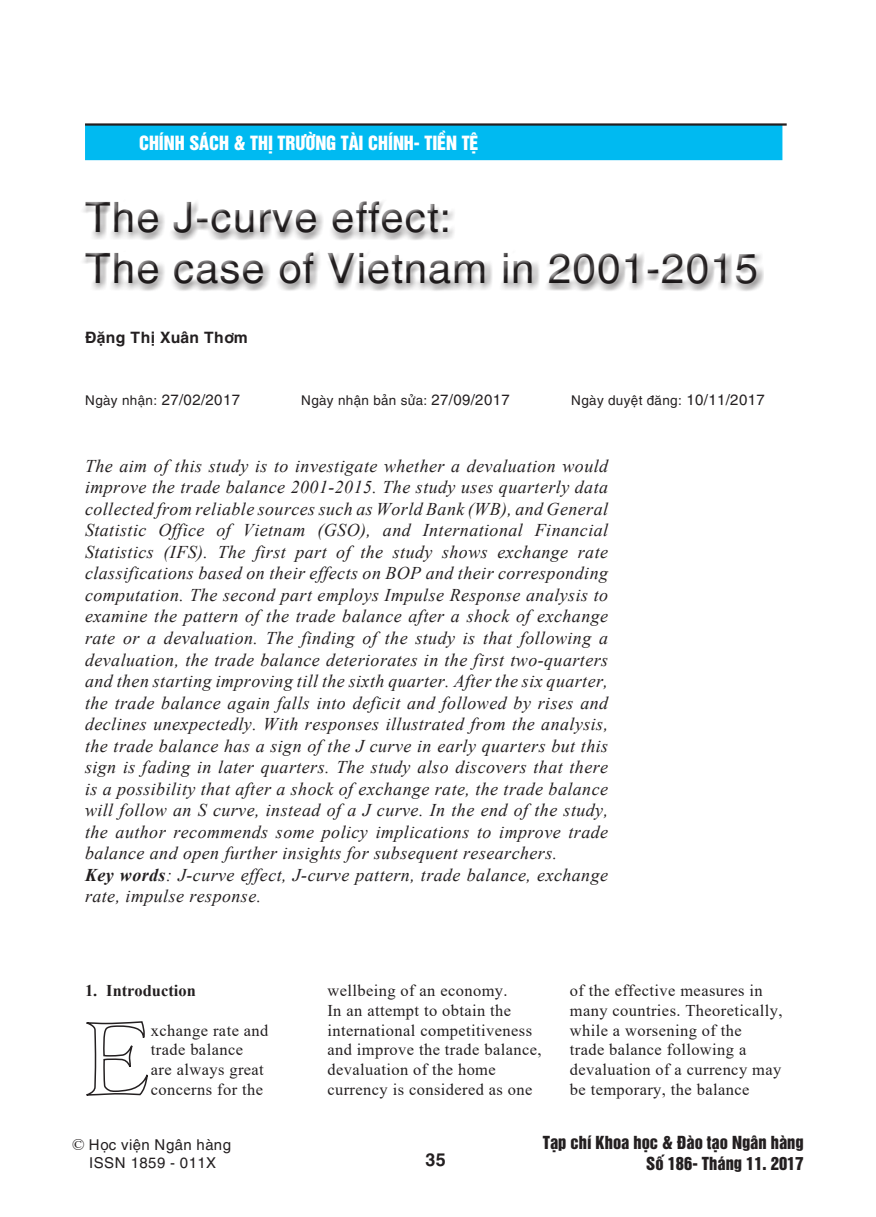
<style>
.page{position:relative;width:876px;height:1217px;background:#fff}
.page>*{position:absolute;margin:0;border:0;box-sizing:border-box;transform-origin:0 0}
.t1{font:41.85px/50.2px "UTM Helve";color:#231f20}
.Sapo{font:italic 18px/21.5px "Times New Roman";letter-spacing:.025em;color:#231f20;text-align:justify}
.t2{font:18px "UTM Helvet Ins";color:#fff}
.t3{font:700 18px "UTM Helve";color:#231f20}
.Body{font:16.5px/19.8px "Times New Roman";letter-spacing:.025em;color:#231f20}
.t4{font:16.5px/20.9px "UTM Helvet Ins";color:#231f20;text-align:right}
.t5{font:700 16.5px "Times New Roman";color:#231f20}
.t6{font:700 15.75px "UTM Helve";color:#231f20}
.t7{font:15px/18px "UTM Helve";color:#231f20;text-align:center}
.t8{font:13.5px "UTM Helve";color:#231f20}
.s1{font-size:13.5px}
.s2{font-size:15px}
.s3{font-weight:700}
.s4{font-family:"Times New Roman";font-size:16.5px}
</style>
<div class="page">
<div style="left:78px;top:197px;width:686px;height:95px;background:#231f20;opacity:.75"></div>
<div style="left:85px;top:124px;width:697px;height:36px;background:#00baf1"></div>
<svg style="left:86px;top:1021px;width:62px;height:75px"></svg>
<hr style="left:85px;top:123px;width:702px;height:3px;background:#231f20">
<p class="t2" style="left:139px;top:128px;width:341px">CHÍNH SÁCH &amp; THỊ TRƯỜNG TÀI CHÍNH- TIỀN TỆ</p>
<h1 class="t1" style="left:85px;top:188px;width:676px">The J-curve effect:<br>The case of Vietnam in 2001-2015</h1>
<p class="t6" style="left:85px;top:324px;width:165px">Đặng Thị Xuân Thơm</p>
<p class="t7" style="left:85px;top:389px;width:157px"><span class="s1">Ngày nhận:</span> 27/02/2017</p>
<p class="t8" style="left:301px;top:390px;width:211px">Ngày nhận bản sửa: <span class="s2">27/09/2017</span></p>
<p class="t8" style="left:571px;top:390px;width:196px">Ngày duyệt đăng: <span class="s2">10/11/2017</span></p>
<p class="Sapo" style="left:85px;top:454px;width:525px">The aim of this study is to investigate whether a devaluation would improve the trade balance 2001-2015. The study uses quarterly data collected from reliable sources such as World Bank (WB), and General Statistic Office of Vietnam (GSO), and International Financial Statistics (IFS). The first part of the study shows exchange rate classifications based on their effects on BOP and their corresponding computation. The second part employs Impulse Response analysis to examine the pattern of the trade balance after a shock of exchange rate or a devaluation. The finding of the study is that following a devaluation, the trade balance deteriorates in the first two-quarters and then starting improving till the sixth quarter. After the six quarter, the trade balance again falls into deficit and followed by rises and declines unexpectedly. With responses illustrated from the analysis, the trade balance has a sign of the J curve in early quarters but this sign is fading in later quarters. The study also discovers that there is a possibility that after a shock of exchange rate, the trade balance will follow an S curve, instead of a J curve. In the end of the study, the author recommends some policy implications to improve trade balance and open further insights for subsequent researchers.</p>
<p class="Sapo" style="left:85px;top:863px;width:525px"><span class="s3">Key words</span>: J-curve effect, J-curve pattern, trade balance, exchange rate, impulse response.</p>
<p class="t5" style="left:85px;top:978px;width:112px">1. Introduction</p>
<p class="Body" style="left:151px;top:1019px;width:119px">xchange rate and trade balance<br>are always great concerns for the</p>
<p class="Body" style="left:327px;top:980px;width:216px">wellbeing of an economy.<br>In an attempt to obtain the international competitiveness and improve the trade balance, devaluation of the home currency is considered as one</p>
<p class="Body" style="left:570px;top:980px;width:214px">of the effective measures in many countries. Theoretically, while a worsening of the<br>trade balance following a devaluation of a currency may be temporary, the balance</p>
<p class="t7" style="left:72px;top:1133px;width:161px"><span class="s4">©</span> Học viện Ngân hàng<br>ISSN 1859 - 011X</p>
<p class="t4" style="left:543px;top:1130px;width:262px">Tạp chí Khoa học &amp; Đào tạo Ngân hàng<br>Số 186- Tháng 11. 2017</p>
<p class="t3" style="left:426px;top:1144px;width:22px">35</p>
</div>
